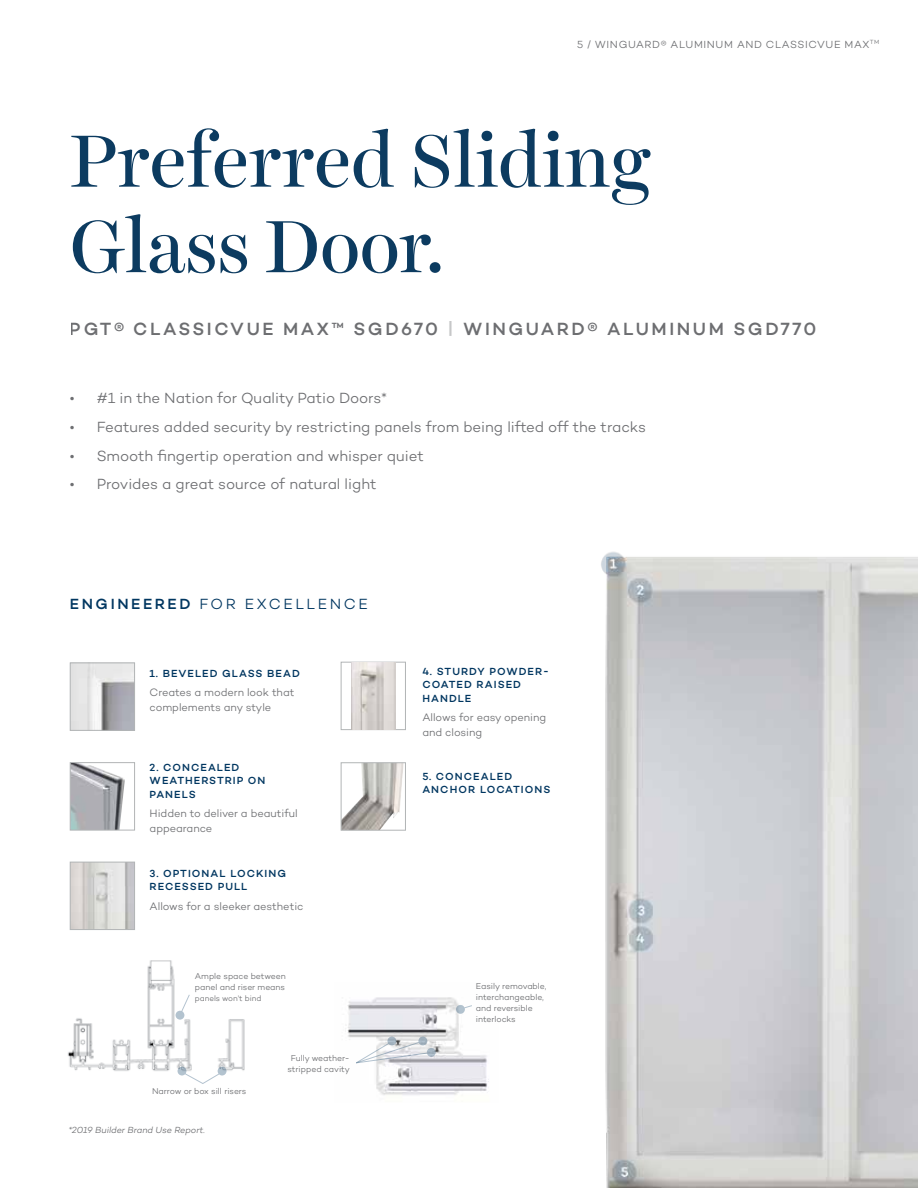
<style>
.page{position:relative;width:918px;height:1188px;background:#fff}
.page>*{position:absolute;margin:0;border:0;box-sizing:border-box;transform-origin:0 0}
.t1{font:75px/85.5px "Harriet Display";color:#0c3b60}
.t2{font:500 18px "Campton";letter-spacing:.14em;color:#6d6e71}
.t3{font:300 15px "Campton";letter-spacing:-.005em;color:#6d6e71}
.t4{font:300 15px "Campton";letter-spacing:.17em;color:#003660}
.t5{font:300 10.95px/15px "Campton";letter-spacing:-.005em;color:#6d6e71}
.t6{font:500 10.5px/13.5px "Campton";letter-spacing:.1em;color:#003660}
.t7{font:300 10.5px "Campton";letter-spacing:.06em;color:#6d6e71}
.t8{font:italic 300 9px "Campton";letter-spacing:-.01em;color:#6d6e71}
.t9{font:300 8.55px/10.9px "Campton";letter-spacing:-.005em;color:#6d6e71}
.t10{font:300 7.95px "Campton";letter-spacing:-.005em;color:#6d6e71}
.s1{font-size:19.5px;color:#c6c7c8}
.s2{font-weight:500}
</style>
<div class="page">
<img style="left:72px;top:665px;width:61px;height:64px">
<div style="left:70px;top:663px;width:65px;height:68px;border:1px solid #b2b5b6"></div>
<img style="left:601px;top:551px;width:317px;height:637px">
<img style="left:72px;top:764px;width:53px;height:64px">
<div style="left:70px;top:762px;width:65px;height:68px;border:1px solid #b2b5b6"></div>
<img style="left:72px;top:864px;width:61px;height:64px">
<div style="left:70px;top:862px;width:65px;height:68px;border:1px solid #b2b5b6"></div>
<img style="left:343px;top:764px;width:61px;height:65px">
<div style="left:341px;top:762px;width:65px;height:69px;border:1px solid #b2b5b6"></div>
<div style="left:341px;top:662px;width:65px;height:68px;border:1px solid #b2b5b6"></div>
<img style="left:352px;top:662px;width:44px;height:67px">
<img style="left:68px;top:960px;width:177px;height:113px">
<svg style="left:181px;top:994px;width:9px;height:18px"></svg>
<div style="left:176px;top:1011px;width:8px;height:9px;background:#b3c3cf;border-radius:50%"></div>
<svg style="left:185px;top:1074px;width:34px;height:10px"></svg>
<svg style="left:178px;top:1067px;width:8px;height:9px"></svg>
<svg style="left:218px;top:1067px;width:9px;height:9px"></svg>
<img style="left:345px;top:997px;width:144px;height:98px">
<svg style="left:354px;top:1041px;width:74px;height:23px"></svg>
<svg style="left:464px;top:1005px;width:9px;height:4px"></svg>
<svg style="left:456px;top:1005px;width:9px;height:9px"></svg>
<svg style="left:427px;top:1048px;width:9px;height:9px"></svg>
<svg style="left:387px;top:1037px;width:9px;height:8px"></svg>
<svg style="left:418px;top:1037px;width:9px;height:8px"></svg>
<p class="t7" style="left:577px;top:38px;width:304px">5 / WINGUARD® ALUMINUM AND CLASSICVUE MAX<sup>TM</sup></p>
<h1 class="t1" style="left:70px;top:117px;width:582px">Preferred Sliding<br>Glass Door.</h1>
<p class="t2" style="left:70px;top:318px;width:748px">PGT® CLASSICVUE MAX™ SGD670 <span class="s1">|</span> WINGUARD® ALUMINUM SGD770</p>
<p class="t3" style="left:70px;top:389px;width:319px">• #1 in the Nation for Quality Patio Doors*</p>
<p class="t3" style="left:70px;top:418px;width:578px">• Features added security by restricting panels from being lifted off the tracks</p>
<p class="t3" style="left:70px;top:446px;width:356px">• Smooth fingertip operation and whisper quiet</p>
<p class="t3" style="left:70px;top:475px;width:308px">• Provides a great source of natural light</p>
<p class="t4" style="left:70px;top:595px;width:300px"><span class="s2">ENGINEERED</span> FOR EXCELLENCE</p>
<p class="t6" style="left:150px;top:666px;width:152px">1. BEVELED GLASS BEAD</p>
<p class="t5" style="left:150px;top:685px;width:146px">Creates a modern look that complements any style</p>
<p class="t6" style="left:150px;top:760px;width:117px">2. CONCEALED<br>WEATHERSTRIP ON<br>PANELS</p>
<p class="t5" style="left:150px;top:806px;width:150px">Hidden to deliver a beautiful appearance</p>
<p class="t6" style="left:150px;top:866px;width:138px">3. OPTIONAL LOCKING<br>RECESSED PULL</p>
<p class="t5" style="left:150px;top:899px;width:155px">Allows for a sleeker aesthetic</p>
<p class="t9" style="left:195px;top:971px;width:92px">Ample space between panel and riser means</p>
<p class="t10" style="left:195px;top:993px;width:68px">panels won’t bind</p>
<p class="t9" style="left:152px;top:1086px;width:96px">Narrow or box sill risers</p>
<p class="t8" style="left:68px;top:1125px;width:138px">*2019 Builder Brand Use Report.</p>
<p class="t9" style="left:287px;top:1052px;width:64px;text-align:center">Fully weather&shy;stripped cavity</p>
<p class="t6" style="left:422px;top:664px;width:128px">4. STURDY POWDER-<br>COATED RAISED<br>HANDLE</p>
<p class="t5" style="left:422px;top:710px;width:125px">Allows for easy opening and closing</p>
<p class="t6" style="left:422px;top:769px;width:130px">5. CONCEALED<br>ANCHOR LOCATIONS</p>
<p class="t9" style="left:476px;top:980px;width:72px">Easily removable, interchangeable, and reversible interlocks</p>
</div>
